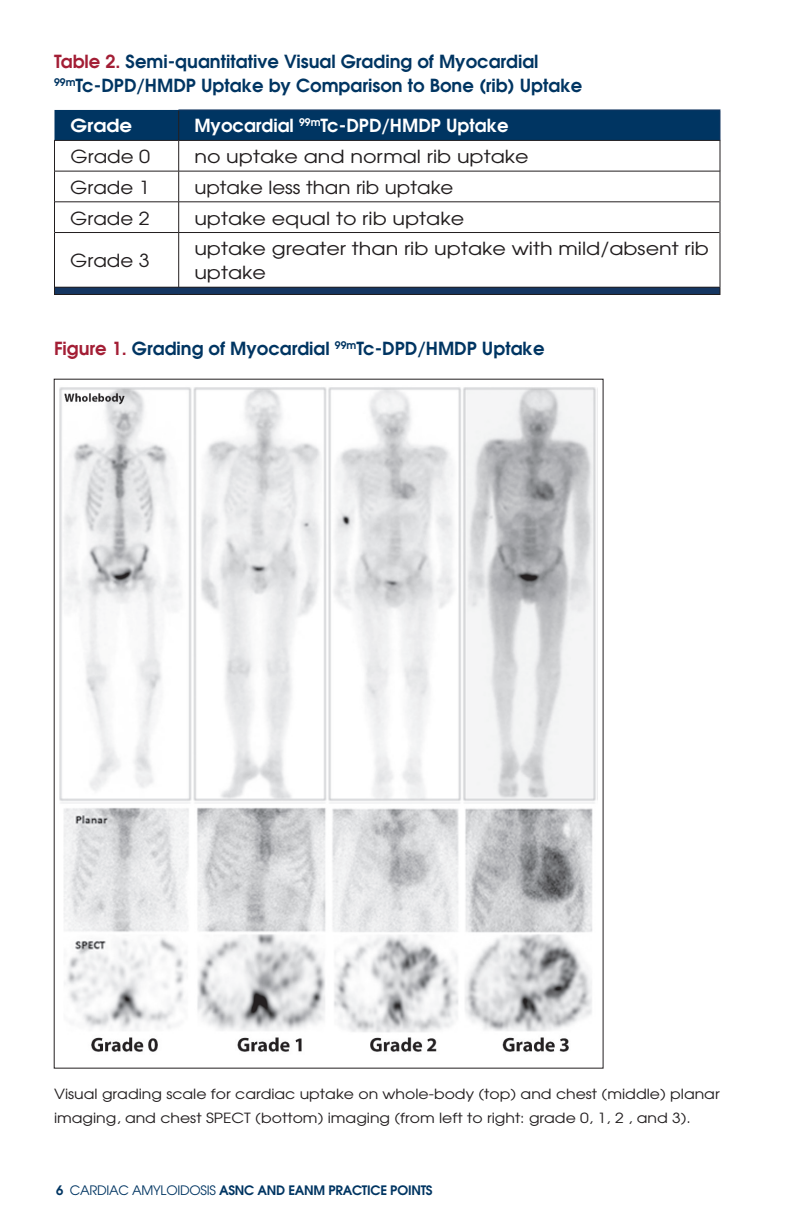
<style>
.page{position:relative;width:792px;height:1224px;background:#fff}
.page>*{position:absolute;margin:0;border:0;box-sizing:border-box;transform-origin:0 0}
.t1{font:600 18px/24px "Avant Garde";color:#003562}
.t2{font:18px/24px "Avant Garde";color:#211d1e;scale:1.15 1}
.t3{font:18px "Avant Garde";color:#211d1e;scale:1.1 1}
.t4{font:600 18px "Avant Garde";color:#fff}
.t5{font:600 18px "Avant Garde";color:#fff;scale:1.1 1}
.t6{font:14px/24px "Avant Garde";color:#231f20;scale:1.12 1}
.t7{font:600 13px "Avant Garde";letter-spacing:-.02em;color:#003562}
.s1{color:#a31e35}
.s2{font-weight:400}
</style>
<div class="page">
<div style="left:54px;top:110px;width:666px;height:30px;background:#003562"></div>
<div style="left:54px;top:287px;width:666px;height:7px;background:#153661"></div>
<hr style="left:178px;top:110px;width:1px;height:30px;background:#231f20">
<hr style="left:54px;top:140px;width:125px;height:1px;background:#231f20">
<hr style="left:179px;top:140px;width:541px;height:1px;background:#231f20">
<hr style="left:178px;top:141px;width:1px;height:30px;background:#231f20">
<hr style="left:54px;top:171px;width:125px;height:1px;background:#231f20">
<hr style="left:179px;top:171px;width:541px;height:1px;background:#231f20">
<hr style="left:178px;top:171px;width:1px;height:31px;background:#231f20">
<hr style="left:55px;top:201px;width:124px;height:1px;background:#231f20">
<hr style="left:179px;top:201px;width:540px;height:1px;background:#231f20">
<hr style="left:178px;top:202px;width:1px;height:30px;background:#231f20">
<hr style="left:55px;top:232px;width:124px;height:1px;background:#231f20">
<hr style="left:179px;top:232px;width:540px;height:1px;background:#231f20">
<hr style="left:178px;top:233px;width:1px;height:54px;background:#231f20">
<hr style="left:55px;top:287px;width:124px;height:1px;background:#231f20">
<hr style="left:179px;top:287px;width:540px;height:1px;background:#231f20">
<hr style="left:54px;top:171px;width:1px;height:31px;background:#211d1e">
<hr style="left:720px;top:171px;width:1px;height:31px;background:#211d1e">
<hr style="left:54px;top:202px;width:1px;height:31px;background:#211d1e">
<hr style="left:720px;top:202px;width:1px;height:31px;background:#211d1e">
<hr style="left:54px;top:233px;width:1px;height:54px;background:#211d1e">
<hr style="left:720px;top:233px;width:1px;height:54px;background:#211d1e">
<hr style="left:54px;top:294px;width:125px;height:1px;background:#211d1e">
<hr style="left:179px;top:294px;width:541px;height:1px;background:#211d1e">
<hr style="left:54px;top:141px;width:1px;height:30px;background:#231f20">
<hr style="left:720px;top:141px;width:1px;height:30px;background:#231f20">
<hr style="left:178px;top:109px;width:542px;height:1px;background:#153661">
<hr style="left:720px;top:110px;width:1px;height:30px;background:#153661">
<img style="left:60px;top:387px;width:536px;height:665px">
<p class="t1" style="left:54px;top:49px;width:530px"><span class="s1">Table 2.</span> Semi-quantitative Visual Grading of Myocardial<br><sup>99m</sup>Tc-DPD/HMDP Uptake by Comparison to Bone (rib) Uptake</p>
<p class="t5" style="left:70px;top:114px;width:58px">Grade</p>
<p class="t4" style="left:194px;top:114px;width:316px">Myocardial <sup>99m</sup>Tc-DPD/HMDP Uptake</p>
<p class="t3" style="left:70px;top:145px;width:74px">Grade 0</p>
<p class="t2" style="left:194px;top:144px;width:292px">no uptake and normal rib uptake</p>
<p class="t3" style="left:70px;top:176px;width:74px">Grade 1</p>
<p class="t3" style="left:194px;top:176px;width:237px">uptake less than rib uptake</p>
<p class="t3" style="left:70px;top:207px;width:74px">Grade 2</p>
<p class="t2" style="left:194px;top:206px;width:236px">uptake equal to rib uptake</p>
<p class="t3" style="left:70px;top:249px;width:74px">Grade 3</p>
<p class="t2" style="left:194px;top:236px;width:449px">uptake greater than rib uptake with mild/absent rib uptake</p>
<p class="t1" style="left:54px;top:336px;width:492px"><span class="s1">Figure 1.</span> Grading of Myocardial <sup>99m</sup>Tc-DPD/HMDP Uptake</p>
<p class="t6" style="left:54px;top:1082px;width:596px">Visual grading scale for cardiac uptake on whole-body (top) and chest (middle) planar imaging, and chest SPECT (bottom) imaging (from left to right: grade 0, 1, 2 , and 3).</p>
<p class="t7" style="left:56px;top:1181px;width:378px">6 <span class="s2">CARDIAC AMYLOIDOSIS</span> ASNC AND EANM PRACTICE POINTS</p>
</div>
